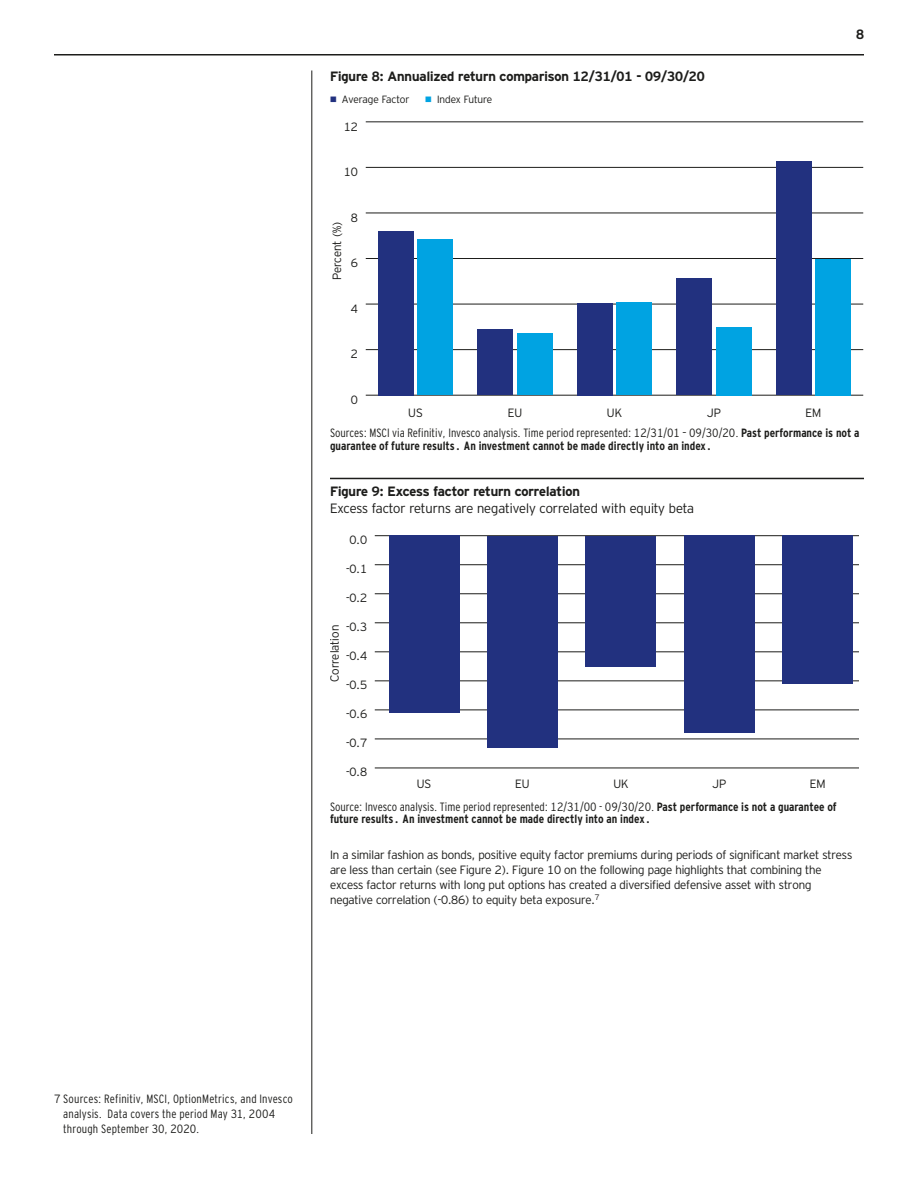
<style>
.page{position:relative;width:918px;height:1188px;background:#fff}
.page>*{position:absolute;margin:0;border:0;box-sizing:border-box;transform-origin:0 0}
.Table_Head{font:700 13.5px "Invesco Interstate";color:#1d1d1b}
.Table_Head-2{font:300 13.5px "Invesco Interstate";color:#1d1d1b}
.B2-Body_Text_10_11{font:300 12px/15.1px "Invesco Interstate";letter-spacing:-.01em;color:#1d1d1b}
.Source{font:700 12px/12.8px "Invesco Interstate Cond";color:#1d1d1b}
.B2-Body_Text_10_11-2{font:700 12px/12.6px "Invesco Interstate Cond";color:#1d1d1b}
.t1{font:300 12px/15px "Invesco Interstate Cond";letter-spacing:.01em;color:#1d1d1b}
.Chart_Legend_L11_5_1{font:300 10.5px "Invesco Interstate";color:#1d1d1b}
.s1{color:#22317f}
.s2{color:#00a3e2}
.s3{font-weight:300}
</style>
<div class="page">
<hr style="left:54px;top:54px;width:810px;height:2px;background:#1d1d1b">
<hr style="left:312px;top:70px;width:1px;height:1064px;background:#1d1d1b">
<hr style="left:366px;top:395px;width:497px;height:1px;background:#1d1d1b">
<hr style="left:366px;top:349px;width:497px;height:1px;background:#1d1d1b">
<hr style="left:366px;top:304px;width:497px;height:1px;background:#1d1d1b">
<hr style="left:366px;top:258px;width:497px;height:1px;background:#1d1d1b">
<hr style="left:366px;top:213px;width:497px;height:1px;background:#1d1d1b">
<hr style="left:366px;top:167px;width:497px;height:1px;background:#1d1d1b">
<hr style="left:366px;top:122px;width:497px;height:1px;background:#1d1d1b">
<div style="left:417px;top:240px;width:36px;height:155px;background:#00a3e2"></div>
<div style="left:517px;top:333px;width:36px;height:62px;background:#00a3e2"></div>
<div style="left:616px;top:302px;width:36px;height:93px;background:#00a3e2"></div>
<div style="left:716px;top:327px;width:36px;height:68px;background:#00a3e2"></div>
<div style="left:815px;top:259px;width:36px;height:136px;background:#00a3e2"></div>
<div style="left:378px;top:231px;width:36px;height:164px;background:#22317f"></div>
<div style="left:477px;top:329px;width:36px;height:66px;background:#22317f"></div>
<div style="left:577px;top:303px;width:36px;height:92px;background:#22317f"></div>
<div style="left:676px;top:279px;width:36px;height:116px;background:#22317f"></div>
<div style="left:776px;top:161px;width:36px;height:234px;background:#22317f"></div>
<hr style="left:330px;top:478px;width:534px;height:1px;background:#1d1d1b">
<hr style="left:375px;top:768px;width:484px;height:1px;background:#1d1d1b">
<hr style="left:375px;top:739px;width:484px;height:1px;background:#1d1d1b">
<hr style="left:375px;top:710px;width:484px;height:1px;background:#1d1d1b">
<hr style="left:375px;top:681px;width:484px;height:1px;background:#1d1d1b">
<hr style="left:375px;top:652px;width:484px;height:1px;background:#1d1d1b">
<hr style="left:375px;top:623px;width:484px;height:1px;background:#1d1d1b">
<hr style="left:375px;top:594px;width:484px;height:1px;background:#1d1d1b">
<hr style="left:375px;top:564px;width:484px;height:1px;background:#1d1d1b">
<hr style="left:375px;top:535px;width:484px;height:1px;background:#1d1d1b">
<div style="left:389px;top:536px;width:70px;height:177px;background:#22317f"></div>
<div style="left:487px;top:536px;width:71px;height:212px;background:#22317f"></div>
<div style="left:585px;top:536px;width:71px;height:130px;background:#22317f"></div>
<div style="left:684px;top:536px;width:71px;height:197px;background:#22317f"></div>
<div style="left:782px;top:536px;width:71px;height:148px;background:#22317f"></div>
<p class="Table_Head" style="left:330px;top:68px;width:376px">Figure 8: Annualized return comparison 12/31/01 - 09/30/20</p>
<p class="Chart_Legend_L11_5_1" style="left:330px;top:93px;width:81px"><span class="s1">•</span> Average Factor</p>
<p class="Chart_Legend_L11_5_1" style="left:425px;top:93px;width:69px"><span class="s2">•</span> Index Future</p>
<p class="B2-Body_Text_10_11" style="left:344px;top:119px;width:16px">12</p>
<p class="B2-Body_Text_10_11" style="left:344px;top:164px;width:16px">10</p>
<p class="B2-Body_Text_10_11" style="left:329px;top:280px;width:59px;rotate:-90deg">Percent (%)</p>
<p class="B2-Body_Text_10_11" style="left:351px;top:210px;width:9px">8</p>
<p class="B2-Body_Text_10_11" style="left:351px;top:255px;width:9px">6</p>
<p class="B2-Body_Text_10_11" style="left:351px;top:301px;width:9px">4</p>
<p class="B2-Body_Text_10_11" style="left:351px;top:346px;width:9px">2</p>
<p class="B2-Body_Text_10_11" style="left:351px;top:392px;width:9px">0</p>
<p class="B2-Body_Text_10_11" style="left:408px;top:405px;width:16px">US</p>
<p class="B2-Body_Text_10_11" style="left:508px;top:405px;width:16px">EU</p>
<p class="B2-Body_Text_10_11" style="left:607px;top:405px;width:17px">UK</p>
<p class="B2-Body_Text_10_11" style="left:707px;top:405px;width:15px">JP</p>
<p class="B2-Body_Text_10_11" style="left:806px;top:405px;width:17px">EM</p>
<p class="Table_Head" style="left:856px;top:26px;width:9px">8</p>
<p class="Source" style="left:330px;top:426px;width:531px"><span class="s3">Sources: MSCI via Refinitiv, Invesco analysis. Time period represented: 12/31/01 – 09/30/20.</span> Past performance is not a guarantee of future results. An investment cannot be made directly into an index.</p>
<p class="Table_Head" style="left:330px;top:483px;width:252px">Figure 9: Excess factor return correlation</p>
<p class="Table_Head-2" style="left:330px;top:500px;width:366px">Excess factor returns are negatively correlated with equity beta</p>
<p class="B2-Body_Text_10_11" style="left:350px;top:532px;width:19px">0.0</p>
<p class="B2-Body_Text_10_11" style="left:346px;top:561px;width:23px">-0.1</p>
<p class="B2-Body_Text_10_11" style="left:346px;top:590px;width:23px">-0.2</p>
<p class="B2-Body_Text_10_11" style="left:346px;top:619px;width:23px">-0.3</p>
<p class="B2-Body_Text_10_11" style="left:327px;top:682px;width:58px;rotate:-90deg">Correlation</p>
<p class="B2-Body_Text_10_11" style="left:346px;top:648px;width:23px">-0.4</p>
<p class="B2-Body_Text_10_11" style="left:346px;top:677px;width:23px">-0.5</p>
<p class="B2-Body_Text_10_11" style="left:346px;top:706px;width:23px">-0.6</p>
<p class="B2-Body_Text_10_11" style="left:346px;top:735px;width:23px">-0.7</p>
<p class="B2-Body_Text_10_11" style="left:346px;top:764px;width:23px">-0.8</p>
<p class="B2-Body_Text_10_11" style="left:417px;top:776px;width:16px">US</p>
<p class="B2-Body_Text_10_11" style="left:515px;top:776px;width:16px">EU</p>
<p class="B2-Body_Text_10_11" style="left:613px;top:776px;width:17px">UK</p>
<p class="B2-Body_Text_10_11" style="left:713px;top:776px;width:15px">JP</p>
<p class="B2-Body_Text_10_11" style="left:810px;top:776px;width:17px">EM</p>
<p class="B2-Body_Text_10_11-2" style="left:330px;top:800px;width:508px"><span class="s3">Source: Invesco analysis. Time period represented: 12/31/00 - 09/30/20.</span> Past performance is not a guarantee of future results. An investment cannot be made directly into an index.</p>
<p class="B2-Body_Text_10_11" style="left:330px;top:847px;width:524px">In a similar fashion as bonds, positive equity factor premiums during periods of significant market stress are less than certain (see Figure 2). Figure 10 on the following page highlights that combining the excess factor returns with long put options has created a diversified defensive asset with strong negative correlation (-0.86) to equity beta exposure.<sup>7</sup></p>
<p class="t1" style="left:63px;top:1091px;width:231px;text-indent:-9px">7 Sources: Refinitiv, MSCI, OptionMetrics, and Invesco analysis. Data covers the period May 31, 2004 through September 30, 2020.</p>
</div>
